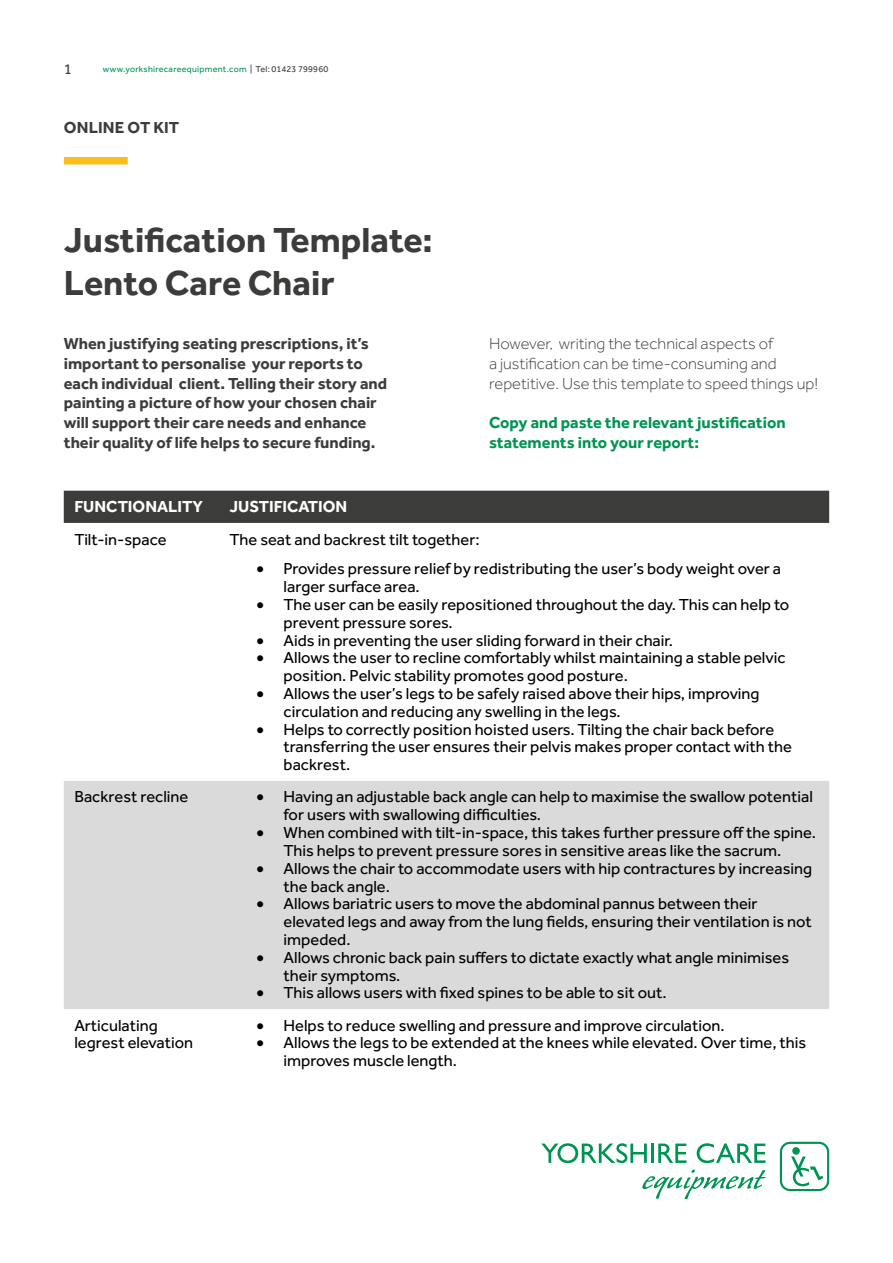
<style>
.page{position:relative;width:893px;height:1263px;background:#fff}
.page>*{position:absolute;margin:0;border:0;box-sizing:border-box;transform-origin:0 0}
.t1{font:700 36px/43.2px "Effra";color:#3c3c3b}
.t2{font:16.5px/17.9px "Effra";color:#000}
.t3{font:700 16.5px/19.8px "Effra";color:#3c3c3b}
.t4{font:300 16.5px/19.8px "Effra";color:#3c3c3b}
.t5{font:700 16.5px/19.8px "Effra";color:#009453}
.t6{font:700 16.5px "Effra";color:#fff}
.t7{font:15px "Effra";color:#3c3c3b}
.t8{font:9px "Effra";letter-spacing:.025em;color:#009453}
.s1{color:#3c3c3b}
</style>
<div class="page">
<div style="left:64px;top:491px;width:765px;height:32px;background:#3c3c3b"></div>
<div style="left:64px;top:781px;width:765px;height:228px;background:#dadada"></div>
<div style="left:64px;top:157px;width:64px;height:7px;background:#fbbd1b"></div>
<svg style="left:780px;top:1142px;width:49px;height:49px"></svg>
<svg style="left:541px;top:1143px;width:106px;height:20px"></svg>
<hr style="left:651px;top:1143px;width:3px;height:20px;background:#009453">
<svg style="left:658px;top:1143px;width:29px;height:20px"></svg>
<svg style="left:697px;top:1143px;width:68px;height:20px"></svg>
<svg style="left:642px;top:1169px;width:124px;height:30px"></svg>
<p class="t7" style="left:64px;top:60px;width:10px">1</p>
<p class="t8" style="left:103px;top:64px;width:227px">www.yorkshirecareequipment.com <span class="s1">| Tel: 01423 799960</span></p>
<p class="t3" style="left:64px;top:117px;width:117px">ONLINE OT KIT</p>
<h1 class="t1" style="left:64px;top:218px;width:370px">Justification Template:<br>Lento Care Chair</h1>
<p class="t3" style="left:64px;top:333px;width:325px">When justifying seating prescriptions, it’s important to personalise your reports to each individual client. Telling their story and painting a picture of how your chosen chair will support their care needs and enhance their quality of life helps to secure funding.</p>
<p class="t4" style="left:489px;top:334px;width:331px">However, writing the technical aspects of<br>a justification can be time-consuming and repetitive. Use this template to speed things up!</p>
<p class="t5" style="left:489px;top:412px;width:298px">Copy and paste the relevant justification statements into your report:</p>
<p class="t6" style="left:74px;top:497px;width:130px">FUNCTIONALITY</p>
<p class="t6" style="left:230px;top:497px;width:119px">JUSTIFICATION</p>
<p class="t2" style="left:74px;top:530px;width:94px">Tilt-in-space</p>
<p class="t2" style="left:230px;top:530px;width:251px">The seat and backrest tilt together:</p>
<p class="t2" style="left:284px;top:560px;width:499px;text-indent:-27px">• Provides pressure relief by redistributing the user’s body weight over a larger surface area.</p>
<p class="t2" style="left:284px;top:595px;width:507px;text-indent:-27px">• The user can be easily repositioned throughout the day. This can help to prevent pressure sores.</p>
<p class="t2" style="left:257px;top:631px;width:418px">• Aids in preventing the user sliding forward in their chair.</p>
<p class="t2" style="left:284px;top:649px;width:503px;text-indent:-27px">• Allows the user to recline comfortably whilst maintaining a stable pelvic position. Pelvic stability promotes good posture.</p>
<p class="t2" style="left:284px;top:684px;width:477px;text-indent:-27px">• Allows the user’s legs to be safely raised above their hips, improving circulation and reducing any swelling in the legs.</p>
<p class="t2" style="left:284px;top:720px;width:510px;text-indent:-27px">• Helps to correctly position hoisted users. Tilting the chair back before transferring the user ensures their pelvis makes proper contact with the backrest.</p>
<p class="t2" style="left:74px;top:788px;width:116px">Backrest recline</p>
<p class="t2" style="left:284px;top:788px;width:531px;text-indent:-27px">• Having an adjustable back angle can help to maximise the swallow potential for users with swallowing difficulties.</p>
<p class="t2" style="left:257px;top:823px;width:561px;text-align:center">• When combined with tilt-in-space, this takes further pressure off the spine.<br>This helps to prevent pressure sores in sensitive areas like the sacrum.</p>
<p class="t2" style="left:284px;top:859px;width:530px;text-indent:-27px">• Allows the chair to accommodate users with hip contractures by increasing the back angle.</p>
<p class="t2" style="left:284px;top:895px;width:530px;text-indent:-27px">• Allows bariatric users to move the abdominal pannus between their elevated legs and away from the lung fields, ensuring their ventilation is not impeded.</p>
<p class="t2" style="left:284px;top:948px;width:507px;text-indent:-27px">• Allows chronic back pain suffers to dictate exactly what angle minimises their symptoms.</p>
<p class="t2" style="left:257px;top:984px;width:412px">• This allows users with fixed spines to be able to sit out.</p>
<p class="t2" style="left:74px;top:1016px;width:120px">Articulating legrest elevation</p>
<p class="t2" style="left:257px;top:1016px;width:470px">• Helps to reduce swelling and pressure and improve circulation.</p>
<p class="t2" style="left:284px;top:1034px;width:524px;text-indent:-27px">• Allows the legs to be extended at the knees while elevated. Over time, this improves muscle length.</p>
</div>
